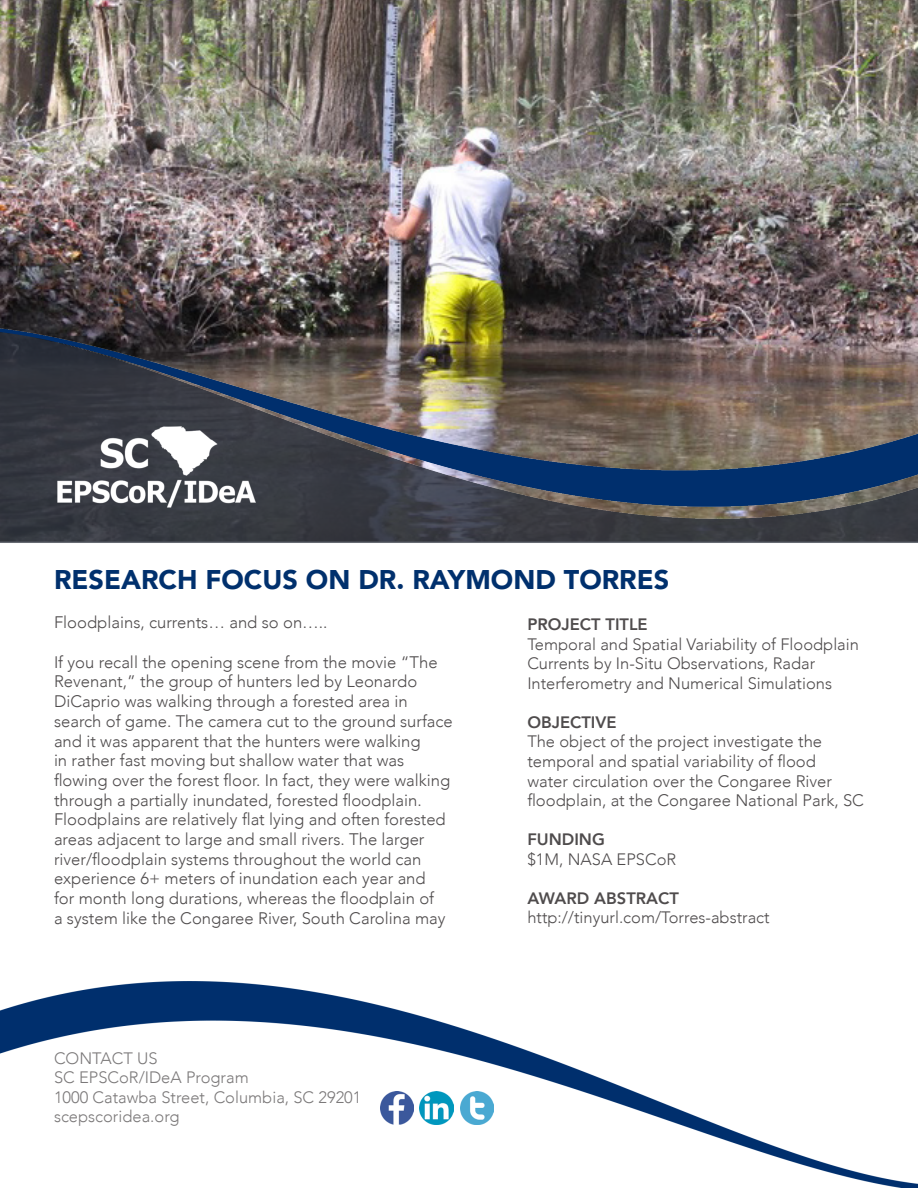
<style>
.page{position:relative;width:918px;height:1188px;background:#fff}
.page>*{position:absolute;margin:0;border:0;box-sizing:border-box;transform-origin:0 0}
.t1{font:900 27px "Avenir";color:#00306d}
.t2{font:300 16.65px/19.6px "Avenir";color:#231f20}
.t3{font:300 16.5px/19.5px "Avenir";color:#231f20}
.t4{font:800 16.5px "Avenir";color:#231f20}
.s1{font-weight:800}
.s2{font-size:16.65px}
</style>
<div class="page">
<img style="left:0;top:0;width:918px;height:1188px">
<img style="left:380px;top:1091px;width:34px;height:34px">
<img style="left:420px;top:1091px;width:34px;height:34px">
<img style="left:460px;top:1091px;width:34px;height:34px">
<p class="t1" style="left:54px;top:556px;width:617px">RESEARCH FOCUS ON DR. RAYMOND TORRES</p>
<p class="t2" style="left:54px;top:613px;width:275px">Floodplains, currents… and so on…..</p>
<p class="t2" style="left:54px;top:652px;width:400px">If you recall the opening scene from the movie “The Revenant,” the group of hunters led by Leonardo DiCaprio was walking through a forested area in search of game. The camera cut to the ground surface and it was apparent that the hunters were walking<br>in rather fast moving but shallow water that was flowing over the forest floor. In fact, they were walking through a partially inundated, forested floodplain.<br>Floodplains are relatively flat lying and often forested areas adjacent to large and small rivers. The larger river/floodplain systems throughout the world can experience 6+ meters of inundation each year and<br>for month long durations, whereas the floodplain of<br>a system like the Congaree River, South Carolina may</p>
<p class="t3" style="left:54px;top:1048px;width:309px">CONTACT US<br>SC EPSCoR/IDeA Program<br>1000 Catawba Street, Columbia, SC 29201 scepscoridea.org</p>
<p class="t4" style="left:527px;top:611px;width:122px">PROJECT TITLE</p>
<p class="t3" style="left:527px;top:634px;width:333px">Temporal and Spatial Variability of Floodplain<br>Currents by In-Situ Observations, Radar<br>Interferometry and Numerical Simulations</p>
<p class="t3" style="left:527px;top:712px;width:296px"><span class="s1">OBJECTIVE<br></span>The object of the project <span class="s2">investigate the</span></p>
<p class="t2" style="left:527px;top:751px;width:338px">temporal and spatial variability of flood<br>water circulation over the Congaree River floodplain, at the Congaree National Park, SC</p>
<p class="t4" style="left:527px;top:827px;width:79px">FUNDING</p>
<p class="t3" style="left:527px;top:849px;width:150px">$1M, NASA EPSCoR</p>
<p class="t4" style="left:527px;top:885px;width:153px">AWARD ABSTRACT</p>
<p class="t3" style="left:527px;top:908px;width:244px">http://tinyurl.com/Torres-abstract</p>
</div>
